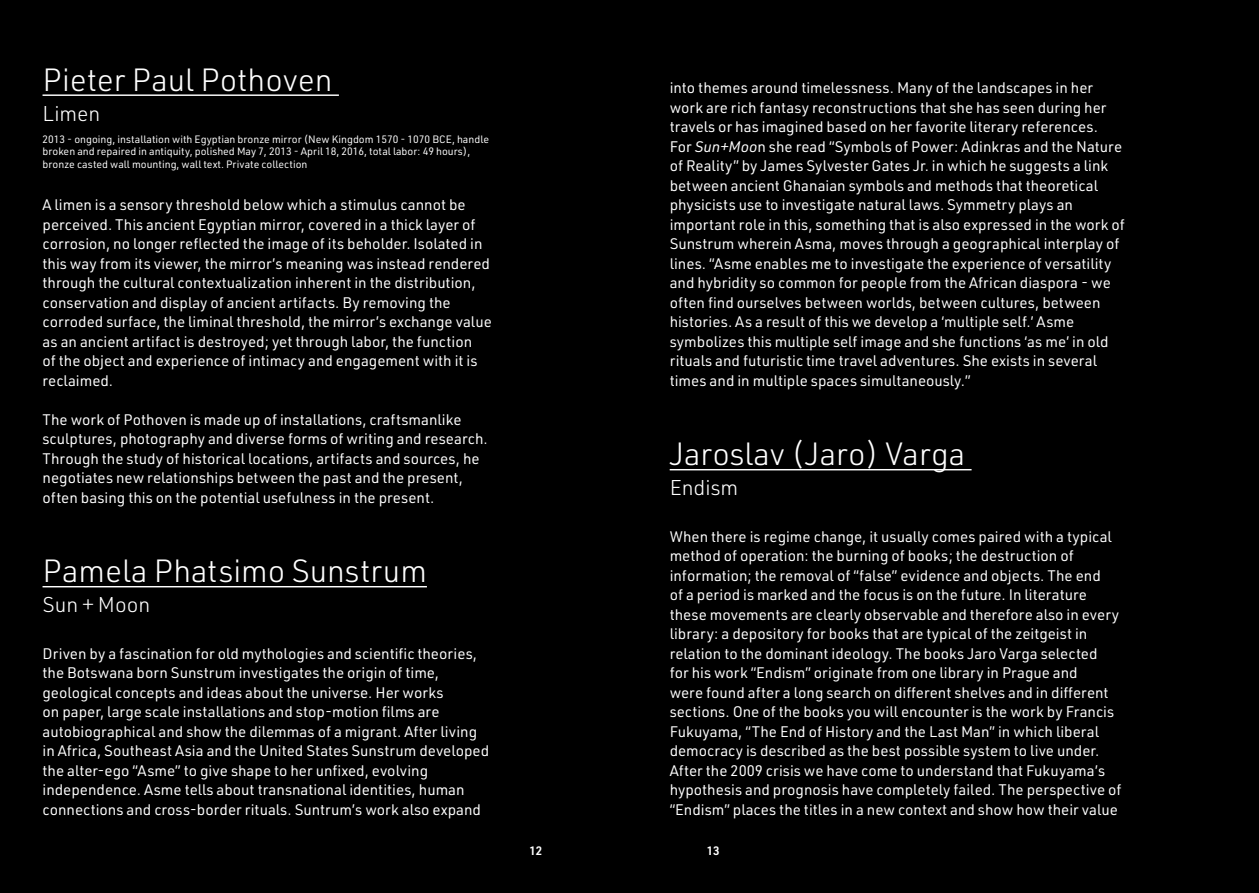
<style>
.page{position:relative;width:1259px;height:893px;background:#000}
.page>*{position:absolute;margin:0;border:0;box-sizing:border-box;transform-origin:0 0}
.t1{font:300 31.5px "URWDIN";color:#fff}
.t2{font:300 21px "URWDIN";color:#fff}
.t3{font:15px/19.5px "URWDIN";color:#fff}
.t4{font:600 12px "URWDIN";color:#fff}
.t5{font:10.5px/12.6px "URWDIN";color:#fff}
.s1{font-style:italic}
</style>
<div class="page">
<hr style="left:43px;top:94px;width:296px;height:2px;background:#fff">
<hr style="left:43px;top:586px;width:384px;height:1px;background:#fff">
<hr style="left:669px;top:469px;width:302px;height:1px;background:#fff">
<h1 class="t1" style="left:43px;top:59px;width:291px">Pieter Paul Pothoven</h1>
<h2 class="t2" style="left:43px;top:99px;width:59px">Limen</h2>
<p class="t5" style="left:43px;top:132px;width:448px">2013 - ongoing, installation with Egyptian bronze mirror (New Kingdom 1570 - 1070 BCE, handle broken and repaired in antiquity, polished May 7, 2013 - April 18, 2016, total labor: 49 hours), bronze casted wall mounting, wall text. Private collection</p>
<p class="t3" style="left:43px;top:194px;width:451px">A limen is a sensory threshold below which a stimulus cannot be perceived. This ancient Egyptian mirror, covered in a thick layer of corrosion, no longer reflected the image of its beholder. Isolated in this way from its viewer, the mirror’s meaning was instead rendered through the cultural contextualization inherent in the distribution, conservation and display of ancient artifacts. By removing the corroded surface, the liminal threshold, the mirror’s exchange value as an ancient artifact is destroyed; yet through labor, the function<br>of the object and experience of intimacy and engagement with it is reclaimed.</p>
<p class="t3" style="left:43px;top:409px;width:447px">The work of Pothoven is made up of installations, craftsmanlike sculptures, photography and diverse forms of writing and research.<br>Through the study of historical locations, artifacts and sources, he negotiates new relationships between the past and the present, often basing this on the potential usefulness in the present.</p>
<h1 class="t1" style="left:43px;top:550px;width:386px">Pamela Phatsimo Sunstrum</h1>
<h2 class="t2" style="left:43px;top:591px;width:109px">Sun + Moon</h2>
<p class="t3" style="left:43px;top:643px;width:448px">Driven by a fascination for old mythologies and scientific theories, the Botswana born Sunstrum investigates the origin of time, geological concepts and ideas about the universe. Her works<br>on paper, large scale installations and stop-motion films are autobiographical and show the dilemmas of a migrant. After living in Africa, Southeast Asia and the United States Sunstrum developed the alter-ego “Asme” to give shape to her unfixed, evolving independence. Asme tells about transnational identities, human connections and cross-border rituals. Suntrum’s work also expand</p>
<p class="t4" style="left:529px;top:842px;width:14px">12</p>
<p class="t3" style="left:669px;top:77px;width:457px">into themes around timelessness. Many of the landscapes in her work are rich fantasy reconstructions that she has seen during her travels or has imagined based on her favorite literary references.<br>For <span class="s1">Sun+Moo</span>n she read “Symbols of Power: Adinkras and the Nature of Reality” by James Sylvester Gates Jr. in which he suggests a link between ancient Ghanaian symbols and methods that theoretical physicists use to investigate natural laws. Symmetry plays an important role in this, something that is also expressed in the work of Sunstrum wherein Asma, moves through a geographical interplay of lines. “Asme enables me to investigate the experience of versatility and hybridity so common for people from the African diaspora - we often find ourselves between worlds, between cultures, between histories. As a result of this we develop a ‘multiple self.’ Asme symbolizes this multiple self image and she functions ‘as me’ in old rituals and futuristic time travel adventures. She exists in several times and in multiple spaces simultaneously.”</p>
<h1 class="t1" style="left:669px;top:433px;width:297px">Jaroslav (Jaro) Varga</h1>
<h2 class="t2" style="left:669px;top:474px;width:70px">Endism</h2>
<p class="t3" style="left:669px;top:526px;width:453px">When there is regime change, it usually comes paired with a typical method of operation: the burning of books; the destruction of information; the removal of “false” evidence and objects. The end<br>of a period is marked and the focus is on the future. In literature these movements are clearly observable and therefore also in every library: a depository for books that are typical of the zeitgeist in relation to the dominant ideology. The books Jaro Varga selected<br>for his work “Endism” originate from one library in Prague and<br>were found after a long search on different shelves and in different sections. One of the books you will encounter is the work by Francis Fukuyama, “The End of History and the Last Man” in which liberal democracy is described as the best possible system to live under.<br>After the 2009 crisis we have come to understand that Fukuyama’s hypothesis and prognosis have completely failed. The perspective of “Endism” places the titles in a new context and show how their value</p>
<p class="t4" style="left:707px;top:842px;width:14px">13</p>
</div>
